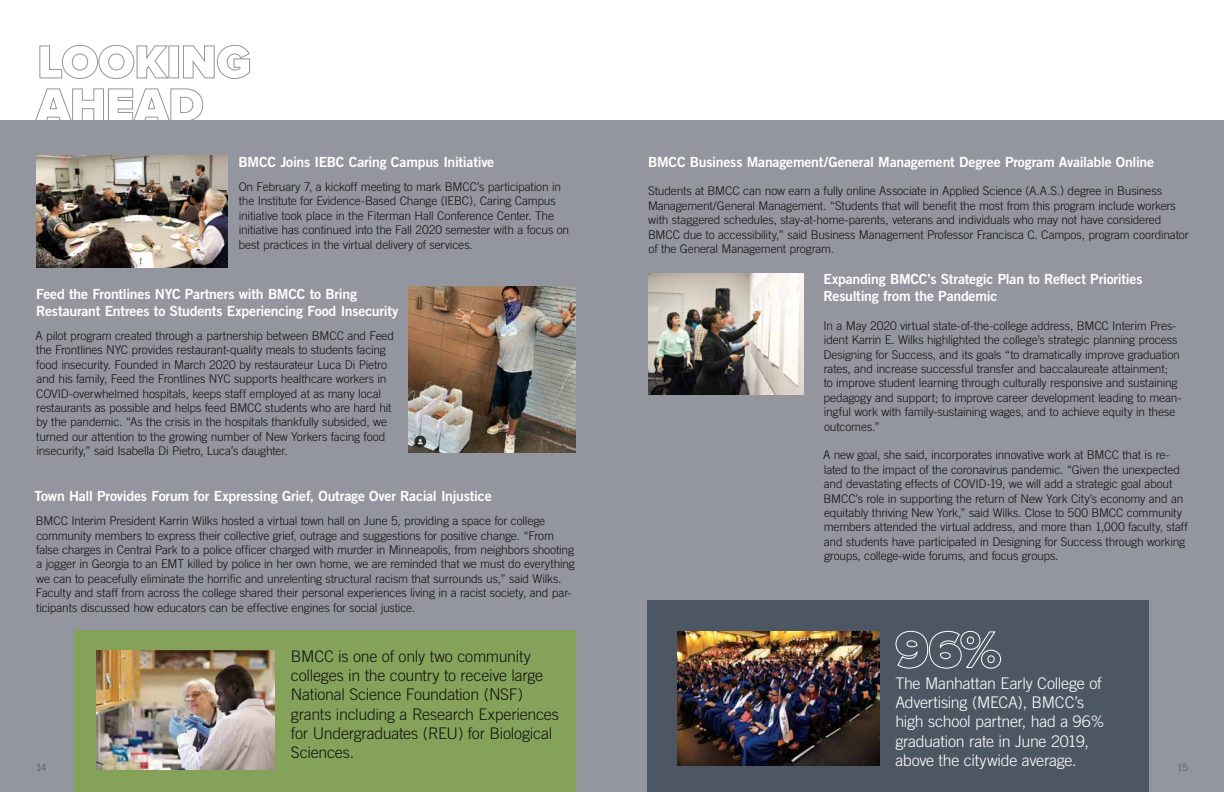
<style>
.page{position:relative;width:1224px;height:792px;background:#fff}
.page>*{position:absolute;margin:0;border:0;box-sizing:border-box;transform-origin:0 0}
.t1{font:300 16px/19.2px "Trade Gothic";letter-spacing:-.015em;color:#121212}
.t2{font:300 16px/19.2px "Trade Gothic";letter-spacing:-.015em;color:#fff}
.t3{font:14px/16.8px "Trade Gothic Bold Two";letter-spacing:-.015em;color:#fff}
.t4{font:300 12px/14.4px "Trade Gothic";letter-spacing:-.015em;color:#121212}
.t5{font:300 10px "Trade Gothic";color:#4d5764}
</style>
<div class="page">
<div style="left:0;top:121px;width:1224px;height:671px;background:#93969e"></div>
<svg style="left:39px;top:45px;width:130px;height:34px"></svg>
<div style="left:168px;top:46px;width:11px;height:32px;border:1px solid #93969e"></div>
<svg style="left:183px;top:45px;width:67px;height:34px"></svg>
<svg style="left:34px;top:88px;width:169px;height:33px"></svg>
<img style="left:36px;top:155px;width:191px;height:113px">
<img style="left:409px;top:286px;width:167px;height:166px">
<img style="left:648px;top:274px;width:155px;height:121px">
<div style="left:647px;top:600px;width:501px;height:192px;background:#4d5764"></div>
<div style="left:75px;top:630px;width:501px;height:162px;background:#85a25a"></div>
<img style="left:677px;top:631px;width:202px;height:135px">
<img style="left:96px;top:650px;width:179px;height:120px">
<svg style="left:895px;top:630px;width:106px;height:39px"></svg>
<p class="t3" style="left:239px;top:153px;width:257px">BMCC Joins IEBC Caring Campus Initiative</p>
<p class="t4" style="left:239px;top:179px;width:332px">On February 7, a kickoff meeting to mark BMCC’s participation in the Institute for Evidence-Based Change (IEBC), Caring Campus initiative took place in the Fiterman Hall Conference Center. The initiative has continued into the Fall 2020 semester with a focus on best practices in the virtual delivery of services.</p>
<p class="t3" style="left:36px;top:285px;width:364px">Feed the Frontlines NYC Partners with BMCC to Bring<br>Restaurant Entrees to Students Experiencing Food Insecurity</p>
<p class="t4" style="left:36px;top:328px;width:360px">A pilot program created through a partnership between BMCC and Feed the Frontlines NYC provides restaurant-quality meals to students facing food insecurity. Founded in March 2020 by restaurateur Luca Di Pietro and his family, Feed the Frontlines NYC supports healthcare workers in COVID-overwhelmed hospitals, keeps staff employed at as many local restaurants as possible and helps feed BMCC students who are hard hit by the pandemic. “As the crisis in the hospitals thankfully subsided, we turned our attention to the growing number of New Yorkers facing food insecurity,” said Isabella Di Pietro, Luca’s daughter.</p>
<p class="t3" style="left:34px;top:487px;width:459px">Town Hall Provides Forum for Expressing Grief, Outrage Over Racial Injustice</p>
<p class="t4" style="left:36px;top:513px;width:540px">BMCC Interim President Karrin Wilks hosted a virtual town hall on June 5, providing a space for college community members to express their collective grief, outrage and suggestions for positive change. “From false charges in Central Park to a police officer charged with murder in Minneapolis, from neighbors shooting a jogger in Georgia to an EMT killed by police in her own home, we are reminded that we must do everything we can to peacefully eliminate the horrific and unrelenting structural racism that surrounds us,” said Wilks.<br>Faculty and staff from across the college shared their personal experiences living in a racist society, and par&shy;ticipants discussed how educators can be effective engines for social justice.</p>
<p class="t3" style="left:648px;top:153px;width:508px">BMCC Business Management/General Management Degree Program Available Online</p>
<p class="t4" style="left:648px;top:184px;width:542px">Students at BMCC can now earn a fully online Associate in Applied Science (A.A.S.) degree in Business Management/General Management. “Students that will benefit the most from this program include workers with staggered schedules, stay-at-home-parents, veterans and individuals who may not have considered BMCC due to accessibility,” said Business Management Professor Francisca C. Campos, program coordinator of the General Management program.</p>
<p class="t3" style="left:824px;top:271px;width:321px">Expanding BMCC’s Strategic Plan to Reflect Priorities<br>Resulting from the Pandemic</p>
<p class="t4" style="left:823px;top:318px;width:359px">In a May 2020 virtual state-of-the-college address, BMCC Interim Pres&shy;ident Karrin E. Wilks highlighted the college’s strategic planning process Designing for Success, and its goals “to dramatically improve graduation rates, and increase successful transfer and baccalaureate attainment;<br>to improve student learning through culturally responsive and sustaining pedagogy and support; to improve career development leading to mean&shy;ingful work with family-sustaining wages, and to achieve equity in these outcomes.”</p>
<p class="t4" style="left:823px;top:448px;width:366px">A new goal, she said, incorporates innovative work at BMCC that is re&shy;lated to the impact of the coronavirus pandemic. “Given the unexpected and devastating effects of COVID-19, we will add a strategic goal about BMCC’s role in supporting the return of New York City’s economy and an equitably thriving New York,” said Wilks. Close to 500 BMCC community members attended the virtual address, and more than 1,000 faculty, staff and students have participated in Designing for Success through working groups, college-wide forums, and focus groups.</p>
<h1 class="t1" style="left:291px;top:647px;width:270px">BMCC is one of only two community colleges in the country to receive large National Science Foundation (NSF) grants including a Research Experiences for Undergraduates (REU) for Biological Sciences.</h1>
<h1 class="t2" style="left:895px;top:674px;width:211px">The Manhattan Early College of<br>Advertising (MECA), BMCC’s high school partner, had a 96% graduation rate in June 2019, above the citywide average.</h1>
<p class="t5" style="left:36px;top:762px;width:12px">14</p>
<p class="t5" style="left:1177px;top:762px;width:12px">15</p>
</div>
